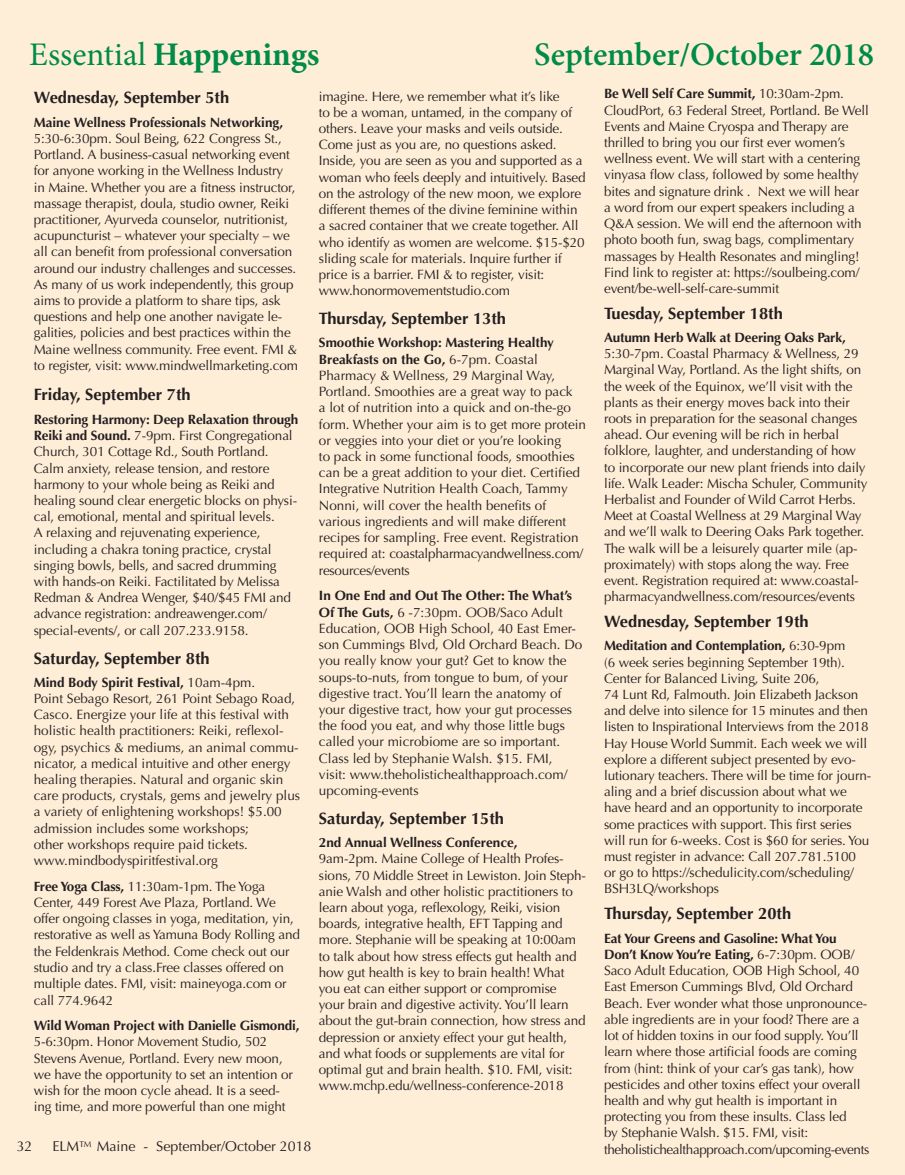
<style>
.page{position:relative;width:905px;height:1175px;background:#fff}
.page>*{position:absolute;margin:0;border:0;box-sizing:border-box;transform-origin:0 0}
.t1{font:600 33px "Minion Pro";color:#008b46}
.t2{font:700 33px "Minion Pro";letter-spacing:-.005em;color:#008b46}
.t3{font:700 16.5px "Optima";color:#231f20}
.t4{font:14.25px "Optima";color:#231f20}
.t5{font:13.5px/16.2px "Optima";letter-spacing:-.01em;color:#231f20}
.t6{font:700 13.5px "Optima";letter-spacing:-.01em;color:#231f20}
.s1{font-weight:400}
.s2{font-weight:700}
</style>
<div class="page">
<div style="left:0;top:0;width:904px;height:1174px;background:#feedd7"></div>
<h1 class="t2" style="left:29px;top:31px;width:292px"><span class="s1">Essential</span> Happenings</h1>
<h1 class="t1" style="left:534px;top:32px;width:341px">September/October 2018</h1>
<p class="t3" style="left:34px;top:88px;width:197px">Wednesday, September 5th</p>
<p class="t6" style="left:34px;top:114px;width:251px">Maine Wellness Professionals Networking,</p>
<p class="t5" style="left:34px;top:130px;width:266px">5:30-6:30pm. Soul Being, 622 Congress St., Portland. A business-casual networking event for anyone working in the Wellness Industry<br>in Maine. Whether you are a fitness instructor, massage therapist, doula, studio owner, Reiki practitioner, Ayurveda counselor, nutritionist, acupuncturist – whatever your specialty – we all can benefit from professional conversation around our industry challenges and successes.<br>As many of us work independently, this group aims to provide a platform to share tips, ask questions and help one another navigate le&shy;galities, policies and best practices within the Maine wellness community. Free event. FMI &amp; to register, visit: www.mindwellmarketing.com</p>
<p class="t3" style="left:34px;top:385px;width:158px">Friday, September 7th</p>
<p class="t5" style="left:34px;top:411px;width:266px"><span class="s2">Restoring Harmony: Deep Relaxation through Reiki and Sound.</span> 7-9pm. First Congregational Church, 301 Cottage Rd., South Portland.<br>Calm anxiety, release tension, and restore harmony to your whole being as Reiki and healing sound clear energetic blocks on physi&shy;cal, emotional, mental and spiritual levels.<br>A relaxing and rejuvenating experience, including a chakra toning practice, crystal singing bowls, bells, and sacred drumming with hands-on Reiki. Factilitated by Melissa Redman &amp; Andrea Wenger, $40/$45 FMI and advance registration: andreawenger.com/ special-events/, or call 207.233.9158.</p>
<p class="t3" style="left:34px;top:648px;width:177px">Saturday, September 8th</p>
<p class="t5" style="left:34px;top:674px;width:268px"><span class="s2">Mind Body Spirit Festival,</span> 10am-4pm.<br>Point Sebago Resort, 261 Point Sebago Road, Casco. Energize your life at this festival with holistic health practitioners: Reiki, reflexol&shy;ogy, psychics &amp; mediums, an animal commu&shy;nicator, a medical intuitive and other energy healing therapies. Natural and organic skin care products, crystals, gems and jewelry plus a variety of enlightening workshops! $5.00 admission includes some workshops;<br>other workshops require paid tickets. www.mindbodyspiritfestival.org</p>
<p class="t5" style="left:34px;top:878px;width:268px"><span class="s2">Free Yoga Class,</span> 11:30am-1pm. The Yoga Center, 449 Forest Ave Plaza, Portland. We offer ongoing classes in yoga, meditation, yin, restorative as well as Yamuna Body Rolling and the Feldenkrais Method. Come check out our studio and try a class.Free classes offered on multiple dates. FMI, visit: maineyoga.com or call 774.9642</p>
<p class="t6" style="left:34px;top:1017px;width:267px">Wild Woman Project with Danielle Gismondi,</p>
<p class="t5" style="left:34px;top:1033px;width:260px">5-6:30pm. Honor Movement Studio, 502<br>Stevens Avenue, Portland. Every new moon, we have the opportunity to set an intention or wish for the moon cycle ahead. It is a seed&shy;ing time, and more powerful than one might</p>
<p class="t5" style="left:319px;top:88px;width:268px">imagine. Here, we remember what it’s like<br>to be a woman, untamed, in the company of others. Leave your masks and veils outside.<br>Come just as you are, no questions asked.<br>Inside, you are seen as you and supported as a woman who feels deeply and intuitively. Based on the astrology of the new moon, we explore different themes of the divine feminine within a sacred container that we create together. All who identify as women are welcome. $15-$20 sliding scale for materials. Inquire further if price is a barrier. FMI &amp; to register, visit: www.honormovementstudio.com</p>
<p class="t3" style="left:319px;top:309px;width:189px">Thursday, September 13th</p>
<p class="t5" style="left:319px;top:335px;width:268px"><span class="s2">Smoothie Workshop: Mastering Healthy Breakfasts on the Go,</span> 6-7pm. Coastal Pharmacy &amp; Wellness, 29 Marginal Way, Portland. Smoothies are a great way to pack<br>a lot of nutrition into a quick and on-the-go form. Whether your aim is to get more protein or veggies into your diet or you’re looking<br>to pack in some functional foods, smoothies can be a great addition to your diet. Certified Integrative Nutrition Health Coach, Tammy Nonni, will cover the health benefits of various ingredients and will make different recipes for sampling. Free event. Registration required at: coastalpharmacyandwellness.com/ resources/events</p>
<p class="t5" style="left:319px;top:587px;width:265px"><span class="s2">In One End and Out The Other: The What’s Of The Guts,</span> 6 -7:30pm. OOB/Saco Adult Education, OOB High School, 40 East Emer&shy;son Cummings Blvd, Old Orchard Beach. Do you really know your gut? Get to know the soups-to-nuts, from tongue to bum, of your digestive tract. You’ll learn the anatomy of your digestive tract, how your gut processes the food you eat, and why those little bugs called your microbiome are so important.<br>Class led by Stephanie Walsh. $15. FMI, visit: www.theholistichealthapproach.com/ upcoming-events</p>
<p class="t3" style="left:319px;top:808px;width:187px">Saturday, September 15th</p>
<p class="t6" style="left:319px;top:834px;width:200px">2nd Annual Wellness Conference,</p>
<p class="t5" style="left:319px;top:850px;width:269px">9am-2pm. Maine College of Health Profes&shy;sions, 70 Middle Street in Lewiston. Join Steph&shy;anie Walsh and other holistic practitioners to learn about yoga, reflexology, Reiki, vision boards, integrative health, EFT Tapping and more. Stephanie will be speaking at 10:00am to talk about how stress effects gut health and how gut health is key to brain health! What you eat can either support or compromise<br>your brain and digestive activity. You’ll learn about the gut-brain connection, how stress and depression or anxiety effect your gut health, and what foods or supplements are vital for optimal gut and brain health. $10. FMI, visit: www.mchp.edu/wellness-conference-2018</p>
<p class="t4" style="left:17px;top:1138px;width:17px">32</p>
<p class="t4" style="left:52px;top:1138px;width:261px">ELM™ Maine - September/October 2018</p>
<p class="t5" style="left:604px;top:86px;width:266px"><span class="s2">Be Well Self Care Summit,</span> 10:30am-2pm.<br>CloudPort, 63 Federal Street, Portland. Be Well Events and Maine Cryospa and Therapy are thrilled to bring you our first ever women’s wellness event. We will start with a centering vinyasa flow class, followed by some healthy bites and signature drink . Next we will hear a word from our expert speakers including a Q&amp;A session. We will end the afternoon with photo booth fun, swag bags, complimentary massages by Health Resonates and mingling!<br>Find link to register at: https://soulbeing.com/ event/be-well-self-care-summit</p>
<p class="t3" style="left:604px;top:303px;width:180px">Tuesday, September 18th</p>
<p class="t6" style="left:604px;top:329px;width:243px">Autumn Herb Walk at Deering Oaks Park,</p>
<p class="t5" style="left:604px;top:346px;width:265px">5:30-7pm. Coastal Pharmacy &amp; Wellness, 29<br>Marginal Way, Portland. As the light shifts, on the week of the Equinox, we’ll visit with the plants as their energy moves back into their roots in preparation for the seasonal changes ahead. Our evening will be rich in herbal folklore, laughter, and understanding of how to incorporate our new plant friends into daily life. Walk Leader: Mischa Schuler, Community Herbalist and Founder of Wild Carrot Herbs.<br>Meet at Coastal Wellness at 29 Marginal Way and we’ll walk to Deering Oaks Park together.<br>The walk will be a leisurely quarter mile (ap&shy;proximately) with stops along the way. Free event. Registration required at: www.coastal&shy;pharmacyandwellness.com/resources/events</p>
<p class="t3" style="left:604px;top:612px;width:206px">Wednesday, September 19th</p>
<p class="t5" style="left:604px;top:638px;width:269px"><span class="s2">Meditation and Contemplation,</span> 6:30-9pm<br>(6 week series beginning September 19th).<br>Center for Balanced Living, Suite 206,<br>74 Lunt Rd, Falmouth. Join Elizabeth Jackson and delve into silence for 15 minutes and then listen to Inspirational Interviews from the 2018<br>Hay House World Summit. Each week we will explore a different subject presented by evo&shy;lutionary teachers. There will be time for journ&shy;aling and a brief discussion about what we have heard and an opportunity to incorporate some practices with support. This first series will run for 6-weeks. Cost is $60 for series. You must register in advance: Call 207.781.5100 or go to https://schedulicity.com/scheduling/ BSH3LQ/workshops</p>
<p class="t3" style="left:604px;top:904px;width:189px">Thursday, September 20th</p>
<p class="t5" style="left:604px;top:930px;width:267px"><span class="s2">Eat Your Greens and Gasoline: What You Don’t Know You’re Eating,</span> 6-7:30pm. OOB/ Saco Adult Education, OOB High School, 40<br>East Emerson Cummings Blvd, Old Orchard Beach. Ever wonder what those unpronounce&shy;able ingredients are in your food? There are a lot of hidden toxins in our food supply. You’ll learn where those artificial foods are coming from (hint: think of your car’s gas tank), how pesticides and other toxins effect your overall health and why gut health is important in protecting you from these insults. Class led<br>by Stephanie Walsh. $15. FMI, visit: theholistichealthapproach.com/upcoming-events</p>
</div>
